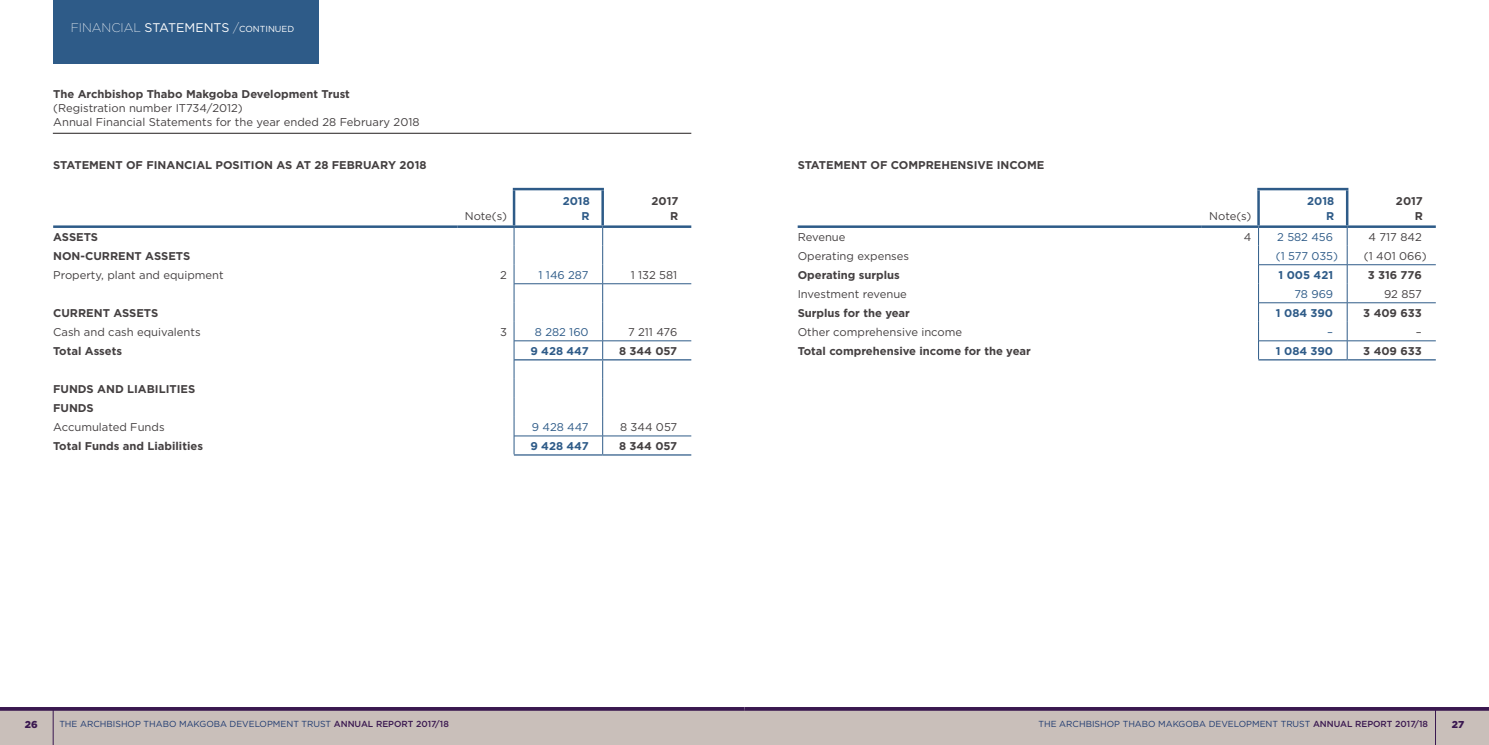
<style>
.page{position:relative;width:1489px;height:745px;background:#fff}
.page>*{position:absolute;margin:0;border:0;box-sizing:border-box;transform-origin:0 0}
.t1{font:200 12.5px "Gotham";color:#fff}
.t2{font:700 11.25px/14.4px "Gotham";color:#444041;text-align:right}
.t3{font:11.25px/14.4px "Gotham";color:#444041}
.t4{font:700 11.25px/14.4px "Gotham";color:#2e5b88;text-align:right}
.t5{font:11.25px "Gotham";color:#2e5b88}
.t6{font:900 10px "Gotham";color:#3a1850}
.t7{font:8.75px "Gotham";color:#1d3970}
.s1{font-weight:400}
.s2{font-weight:400;font-size:8.75px}
.s3{font-weight:500;color:#3a1850}
</style>
<div class="page">
<div style="left:0;top:709px;width:744px;height:35px;background:#c9bfba"></div>
<div style="left:745px;top:709px;width:743px;height:35px;background:#c9bfba"></div>
<hr style="left:0;top:707px;width:744px;height:3px;background:#3a1850">
<hr style="left:744px;top:707px;width:744px;height:3px;background:#3a1850">
<hr style="left:53px;top:708px;width:1px;height:36px;background:#3a1850">
<hr style="left:1434px;top:708px;width:1px;height:36px;background:#3a1850">
<div style="left:53px;top:0;width:266px;height:64px;background:#2e5b88"></div>
<hr style="left:53px;top:133px;width:638px;height:1px;background:#241f1f">
<hr style="left:53px;top:225px;width:404px;height:3px;background:#2e5b88">
<hr style="left:457px;top:225px;width:57px;height:3px;background:#2e5b88">
<hr style="left:514px;top:225px;width:88px;height:3px;background:#2e5b88">
<hr style="left:602px;top:225px;width:89px;height:3px;background:#2e5b88">
<hr style="left:513px;top:188px;width:91px;height:2px;background:#2e5b88">
<hr style="left:513px;top:190px;width:2px;height:35px;background:#2e5b88">
<hr style="left:601px;top:190px;width:3px;height:35px;background:#2e5b88">
<svg style="left:514px;top:228px;width:1px;height:226px"></svg>
<svg style="left:602px;top:228px;width:1px;height:226px"></svg>
<hr style="left:514px;top:283px;width:88px;height:1px;background:#2e5b88">
<hr style="left:602px;top:283px;width:89px;height:1px;background:#2e5b88">
<hr style="left:514px;top:340px;width:88px;height:1px;background:#2e5b88">
<hr style="left:602px;top:340px;width:89px;height:1px;background:#2e5b88">
<hr style="left:514px;top:359px;width:88px;height:1px;background:#2e5b88">
<hr style="left:602px;top:359px;width:89px;height:1px;background:#2e5b88">
<hr style="left:514px;top:435px;width:88px;height:1px;background:#2e5b88">
<hr style="left:602px;top:435px;width:89px;height:1px;background:#2e5b88">
<hr style="left:514px;top:454px;width:88px;height:1px;background:#2e5b88">
<hr style="left:602px;top:454px;width:89px;height:1px;background:#2e5b88">
<hr style="left:797px;top:225px;width:404px;height:3px;background:#2e5b88">
<hr style="left:1201px;top:225px;width:57px;height:3px;background:#2e5b88">
<hr style="left:1258px;top:225px;width:88px;height:3px;background:#2e5b88">
<hr style="left:1346px;top:225px;width:89px;height:3px;background:#2e5b88">
<hr style="left:1257px;top:188px;width:91px;height:2px;background:#2e5b88">
<hr style="left:1257px;top:190px;width:2px;height:35px;background:#2e5b88">
<hr style="left:1345px;top:190px;width:3px;height:35px;background:#2e5b88">
<svg style="left:1258px;top:228px;width:1px;height:131px"></svg>
<svg style="left:1346px;top:228px;width:1px;height:131px"></svg>
<hr style="left:1258px;top:264px;width:88px;height:1px;background:#2e5b88">
<hr style="left:1346px;top:264px;width:89px;height:1px;background:#2e5b88">
<hr style="left:1258px;top:302px;width:88px;height:1px;background:#2e5b88">
<hr style="left:1346px;top:302px;width:89px;height:1px;background:#2e5b88">
<hr style="left:1258px;top:340px;width:88px;height:1px;background:#2e5b88">
<hr style="left:1346px;top:340px;width:89px;height:1px;background:#2e5b88">
<hr style="left:1258px;top:359px;width:88px;height:1px;background:#2e5b88">
<hr style="left:1346px;top:359px;width:89px;height:1px;background:#2e5b88">
<p class="t1" style="left:71px;top:20px;width:225px">FINANCIAL <span class="s1">STATEMENTS</span> /<span class="s2">CONTINUED</span></p>
<p class="t2" style="left:53px;top:86px;width:298px">The Archbishop Thabo Makgoba Development Trust</p>
<p class="t3" style="left:53px;top:101px;width:368px">(Registration number IT734/2012)<br>Annual Financial Statements for the year ended 28 February 2018</p>
<p class="t2" style="left:53px;top:157px;width:375px">STATEMENT OF FINANCIAL POSITION AS AT 28 FEBRUARY 2018</p>
<p class="t3" style="left:465px;top:208px;width:44px">Note(s)</p>
<p class="t4" style="left:562px;top:194px;width:29px">2018<br>R</p>
<p class="t2" style="left:651px;top:194px;width:28px">2017<br>R</p>
<p class="t2" style="left:53px;top:227px;width:139px;line-height:19px;text-align:left">ASSETS<br>NON-CURRENT ASSETS</p>
<p class="t3" style="left:53px;top:267px;width:172px">Property, plant and equipment</p>
<p class="t3" style="left:500px;top:267px;width:8px">2</p>
<p class="t5" style="left:538px;top:267px;width:52px">1 146 287</p>
<p class="t3" style="left:630px;top:267px;width:48px">1 132 581</p>
<p class="t2" style="left:53px;top:305px;width:107px">CURRENT ASSETS</p>
<p class="t3" style="left:53px;top:324px;width:149px">Cash and cash equivalents</p>
<p class="t3" style="left:500px;top:324px;width:8px">3</p>
<p class="t5" style="left:535px;top:324px;width:55px">8 282 160</p>
<p class="t3" style="left:628px;top:324px;width:51px">7 211 476</p>
<p class="t2" style="left:53px;top:343px;width:70px">Total Assets</p>
<p class="t4" style="left:530px;top:343px;width:60px">9 428 447</p>
<p class="t2" style="left:619px;top:343px;width:60px">8 344 057</p>
<p class="t2" style="left:53px;top:379px;width:144px;line-height:19px;text-align:left">FUNDS AND LIABILITIES<br>FUNDS</p>
<p class="t3" style="left:53px;top:419px;width:113px">Accumulated Funds</p>
<p class="t5" style="left:532px;top:419px;width:58px">9 428 447</p>
<p class="t3" style="left:620px;top:419px;width:59px">8 344 057</p>
<p class="t2" style="left:53px;top:438px;width:151px">Total Funds and Liabilities</p>
<p class="t4" style="left:530px;top:438px;width:60px">9 428 447</p>
<p class="t2" style="left:619px;top:438px;width:60px">8 344 057</p>
<p class="t2" style="left:797px;top:157px;width:248px">STATEMENT OF COMPREHENSIVE INCOME</p>
<p class="t3" style="left:1209px;top:208px;width:44px">Note(s)</p>
<p class="t4" style="left:1307px;top:194px;width:29px">2018<br>R</p>
<p class="t2" style="left:1395px;top:194px;width:28px">2017<br>R</p>
<p class="t3" style="left:797px;top:229px;width:49px">Revenue</p>
<p class="t3" style="left:1243px;top:229px;width:9px">4</p>
<p class="t5" style="left:1277px;top:229px;width:57px">2 582 456</p>
<p class="t3" style="left:1368px;top:229px;width:55px">4 717 842</p>
<p class="t3" style="left:797px;top:248px;width:113px">Operating expenses</p>
<p class="t5" style="left:1275px;top:248px;width:64px">(1 577 035)</p>
<p class="t3" style="left:1363px;top:248px;width:64px">(1 401 066)</p>
<p class="t2" style="left:797px;top:267px;width:104px">Operating surplus</p>
<p class="t4" style="left:1278px;top:267px;width:56px">1 005 421</p>
<p class="t2" style="left:1367px;top:267px;width:56px">3 316 776</p>
<p class="t3" style="left:797px;top:286px;width:111px">Investment revenue</p>
<p class="t5" style="left:1294px;top:286px;width:40px">78 969</p>
<p class="t3" style="left:1383px;top:286px;width:39px">92 857</p>
<p class="t2" style="left:797px;top:305px;width:114px">Surplus for the year</p>
<p class="t4" style="left:1275px;top:305px;width:59px">1 084 390</p>
<p class="t2" style="left:1363px;top:305px;width:60px">3 409 633</p>
<p class="t3" style="left:797px;top:324px;width:166px">Other comprehensive income</p>
<p class="t5" style="left:1326px;top:324px;width:7px">–</p>
<p class="t3" style="left:1415px;top:324px;width:7px">–</p>
<p class="t2" style="left:797px;top:343px;width:235px">Total comprehensive income for the year</p>
<p class="t4" style="left:1275px;top:343px;width:59px">1 084 390</p>
<p class="t2" style="left:1363px;top:343px;width:60px">3 409 633</p>
<p class="t6" style="left:25px;top:717px;width:14px">26</p>
<p class="t7" style="left:59px;top:718px;width:391px">THE ARCHBISHOP THABO MAKGOBA DEVELOPMENT TRUST <span class="s3">ANNUAL REPORT 2017/18</span></p>
<p class="t7" style="left:1038px;top:718px;width:391px">THE ARCHBISHOP THABO MAKGOBA DEVELOPMENT TRUST <span class="s3">ANNUAL REPORT 2017/18</span></p>
<p class="t6" style="left:1451px;top:717px;width:14px">27</p>
</div>
